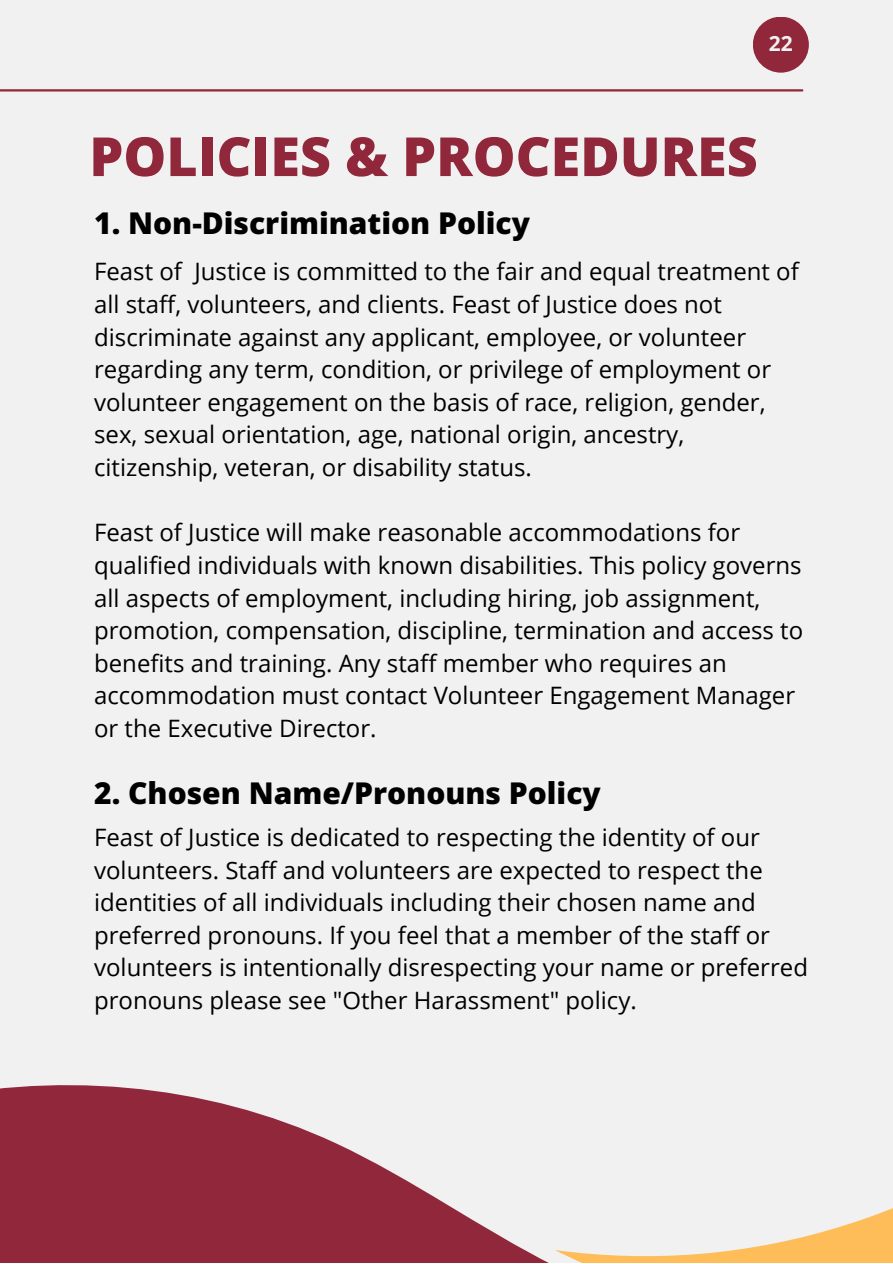
<style>
.page{position:relative;width:893px;height:1264px;background:#fff}
.page>*{position:absolute;margin:0;border:0;box-sizing:border-box;transform-origin:0 0}
.t1{font:800 54px "Open Sans";color:#91273b}
.t2{font:800 30px "Open Sans";color:#000}
.t3{font:24px/32.5px "Open Sans";color:#000}
.t4{font:700 21px "Open Sans";color:#f1f1f1}
</style>
<div class="page">
<div style="left:0;top:0;width:892px;height:1262px;background:#f1f1f1"></div>
<hr style="left:0;top:89px;width:802px;height:2px;background:#91273b">
<div style="left:752px;top:17px;width:56px;height:56px;background:#91273b;border-radius:50%"></div>
<svg style="left:0;top:1085px;width:547px;height:177px;fill:#91273b"></svg>
<svg style="left:555px;top:1208px;width:337px;height:54px"></svg>
<p class="t4" style="left:768px;top:29px;width:25px">22</p>
<p class="t1" style="left:89px;top:118px;width:670px">POLICIES &amp; PROCEDURES</p>
<p class="t2" style="left:94px;top:202px;width:437px">1. Non-Discrimination Policy</p>
<p class="t3" style="left:94px;top:255px;width:706px">Feast of Justice is committed to the fair and equal treatment of all staff, volunteers, and clients. Feast of Justice does not discriminate against any applicant, employee, or volunteer regarding any term, condition, or privilege of employment or volunteer engagement on the basis of race, religion, gender, sex, sexual orientation, age, national origin, ancestry, citizenship, veteran, or disability status.</p>
<p class="t3" style="left:94px;top:515px;width:710px">Feast of Justice will make reasonable accommodations for qualified individuals with known disabilities. This policy governs all aspects of employment, including hiring, job assignment, promotion, compensation, discipline, termination and access to benefits and training. Any staff member who requires an accommodation must contact Volunteer Engagement Manager or the Executive Director.</p>
<p class="t2" style="left:94px;top:771px;width:508px">2. Chosen Name/Pronouns Policy</p>
<p class="t3" style="left:94px;top:820px;width:715px">Feast of Justice is dedicated to respecting the identity of our volunteers. Staff and volunteers are expected to respect the identities of all individuals including their chosen name and preferred pronouns. If you feel that a member of the staff or volunteers is intentionally disrespecting your name or preferred pronouns please see "Other Harassment" policy.</p>
</div>
